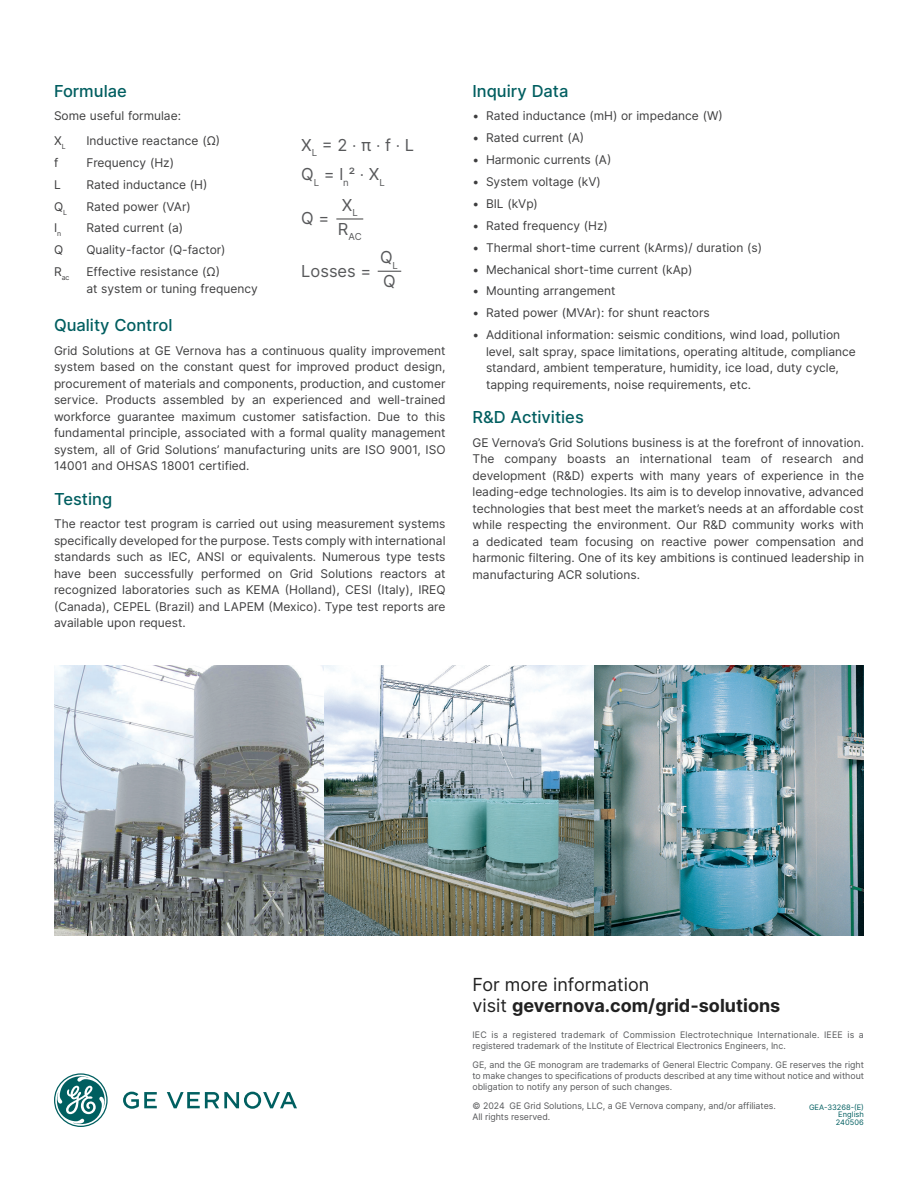
<style>
.page{position:relative;width:918px;height:1188px;background:#fff}
.page>*{position:absolute;margin:0;border:0;box-sizing:border-box;transform-origin:0 0}
.t1{font:700 18px "Inter";color:#212121}
.t2{font:18px "Inter";color:#212121}
.Heading_3{font:500 16.5px "Inter";color:#005e60}
.t3{font:16.5px "Inter";color:#57585a}
.Heading_2{font:12px/16.5px "Inter";color:#3e3e3f;text-align:justify}
.t4{font:9.6px "Inter";color:#57585a}
.t5{font:9px/11.2px "Inter";color:#57585a}
.Copy{font:7.5px "Inter";letter-spacing:.01em;color:#005e60}
.Heading_2-2{font:7.05px "Inter";color:#3e3e3f}
.s1{font-weight:400}
</style>
<div class="page">
<svg style="left:54px;top:1073px;width:243px;height:54px"></svg>
<svg style="left:336px;top:219px;width:27px;height:1px"></svg>
<svg style="left:378px;top:271px;width:23px;height:1px"></svg>
<img style="left:54px;top:665px;width:810px;height:270px">
<p class="Heading_3" style="left:54px;top:79px;width:74px">Formulae</p>
<p class="Heading_2" style="left:54px;top:107px;width:129px">Some useful formulae:</p>
<p class="Heading_2" style="left:54px;top:132px;width:13px">X<sub>L</sub></p>
<p class="Heading_2" style="left:86px;top:132px;width:135px">Inductive reactance (Ω)</p>
<p class="Heading_2" style="left:54px;top:154px;width:6px">f</p>
<p class="Heading_2" style="left:86px;top:154px;width:89px">Frequency (Hz)</p>
<p class="Heading_2" style="left:54px;top:176px;width:8px">L</p>
<p class="Heading_2" style="left:86px;top:176px;width:122px">Rated inductance (H)</p>
<p class="Heading_2" style="left:54px;top:198px;width:15px">Q<sub>L</sub></p>
<p class="Heading_2" style="left:86px;top:198px;width:106px">Rated power (VAr)</p>
<p class="Heading_2" style="left:54px;top:220px;width:9px">I<sub>n</sub></p>
<p class="Heading_2" style="left:86px;top:220px;width:98px">Rated current (a)</p>
<p class="Heading_2" style="left:54px;top:241px;width:11px">Q</p>
<p class="Heading_2" style="left:86px;top:241px;width:141px">Quality-factor (Q-factor)</p>
<p class="Heading_2-2" style="left:54px;top:273px;width:17px"><sup>R</sup>ac</p>
<p class="Heading_2" style="left:86px;top:263px;width:173px">Effective resistance (Ω)<br>at system or tuning frequency</p>
<p class="t3" style="left:301px;top:133px;width:114px">X<sub>L</sub> = 2 ‧ π ‧ f ‧ L</p>
<p class="t3" style="left:301px;top:162px;width:85px">Q<sub>L</sub> = l<sub>n</sub>2 ‧ X<sub>L</sub></p>
<p class="t3" style="left:301px;top:206px;width:30px">Q =</p>
<p class="t3" style="left:342px;top:193px;width:18px">X<sub>L</sub></p>
<p class="t4" style="left:338px;top:230px;width:25px"><sup>R</sup>AC</p>
<p class="t3" style="left:301px;top:259px;width:72px">Losses =</p>
<p class="t3" style="left:380px;top:245px;width:19px">Q<sub>L</sub></p>
<p class="t3" style="left:383px;top:269px;width:14px">Q</p>
<p class="Heading_3" style="left:54px;top:313px;width:120px">Quality Control</p>
<p class="Heading_2" style="left:54px;top:342px;width:393px">Grid Solutions at GE Vernova has a continuous quality improvement system based on the constant quest for improved product design, procurement of materials and components, production, and customer service. Products assembled by an experienced and well-trained workforce guarantee maximum customer satisfaction. Due to this fundamental principle, associated with a formal quality management system, all of Grid Solutions’ manufacturing units are ISO 9001, ISO 14001 and OHSAS 18001 certified.</p>
<p class="Heading_3" style="left:54px;top:487px;width:60px">Testing</p>
<p class="Heading_2" style="left:54px;top:515px;width:393px">The reactor test program is carried out using measurement systems specifically developed for the purpose. Tests comply with international standards such as IEC, ANSI or equivalents. Numerous type tests have been successfully performed on Grid Solutions reactors at recognized laboratories such as KEMA (Holland), CESI (Italy), IREQ (Canada), CEPEL (Brazil) and LAPEM (Mexico). Type test reports are available upon request.</p>
<p class="Heading_3" style="left:472px;top:79px;width:98px">Inquiry Data</p>
<p class="Heading_2" style="left:472px;top:107px;width:252px">• Rated inductance (mH) or impedance (W)</p>
<p class="Heading_2" style="left:472px;top:129px;width:113px">• Rated current (A)</p>
<p class="Heading_2" style="left:472px;top:151px;width:140px">• Harmonic currents (A)</p>
<p class="Heading_2" style="left:472px;top:173px;width:130px">• System voltage (kV)</p>
<p class="Heading_2" style="left:472px;top:195px;width:67px">• BIL (kVp)</p>
<p class="Heading_2" style="left:472px;top:217px;width:137px">• Rated frequency (Hz)</p>
<p class="Heading_2" style="left:472px;top:239px;width:291px">• Thermal short-time current (kArms)/ duration (s)</p>
<p class="Heading_2" style="left:472px;top:261px;width:221px">• Mechanical short-time current (kAp)</p>
<p class="Heading_2" style="left:472px;top:283px;width:145px">• Mounting arrangement</p>
<p class="Heading_2" style="left:472px;top:304px;width:239px">• Rated power (MVAr): for shunt reactors</p>
<p class="Heading_2" style="left:486px;top:326px;width:371px;text-align:left;text-indent:-14px">• Additional information: seismic conditions, wind load, pollution level, salt spray, space limitations, operating altitude, compliance standard, ambient temperature, humidity, ice load, duty cycle, tapping requirements, noise requirements, etc.</p>
<p class="Heading_3" style="left:472px;top:405px;width:113px">R&amp;D Activities</p>
<p class="Heading_2" style="left:472px;top:434px;width:393px">GE Vernova’s Grid Solutions business is at the forefront of innovation.<br>The company boasts an international team of research and development (R&amp;D) experts with many years of experience in the leading-edge technologies. Its aim is to develop innovative, advanced technologies that best meet the market’s needs at an affordable cost while respecting the environment. Our R&amp;D community works with a dedicated team focusing on reactive power compensation and harmonic filtering. One of its key ambitions is continued leadership in manufacturing ACR solutions.</p>
<p class="t2" style="left:472px;top:971px;width:178px">For more information</p>
<p class="t1" style="left:472px;top:992px;width:309px"><span class="s1">visit</span> gevernova.com/grid-solutions</p>
<p class="t5" style="left:472px;top:1029px;width:393px">IEC is a registered trademark of Commission Electrotechnique Internationale. IEEE is a registered trademark of the Institute of Electrical Electronics Engineers, Inc.</p>
<p class="t5" style="left:472px;top:1059px;width:393px;text-align:justify">GE, and the GE monogram are trademarks of General Electric Company. GE reserves the right to make changes to specifications of products described at any time without notice and without obligation to notify any person of such changes.</p>
<p class="t5" style="left:472px;top:1100px;width:305px">© 2024 GE Grid Solutions, LLC, a GE Vernova company, and/or affiliates.<br>All rights reserved.</p>
<p class="Copy" style="left:809px;top:1101px;width:56px">GEA-33268-(E)</p>
<p class="Copy" style="left:838px;top:1109px;width:27px">English</p>
<p class="Copy" style="left:836px;top:1116px;width:30px">240506</p>
</div>
